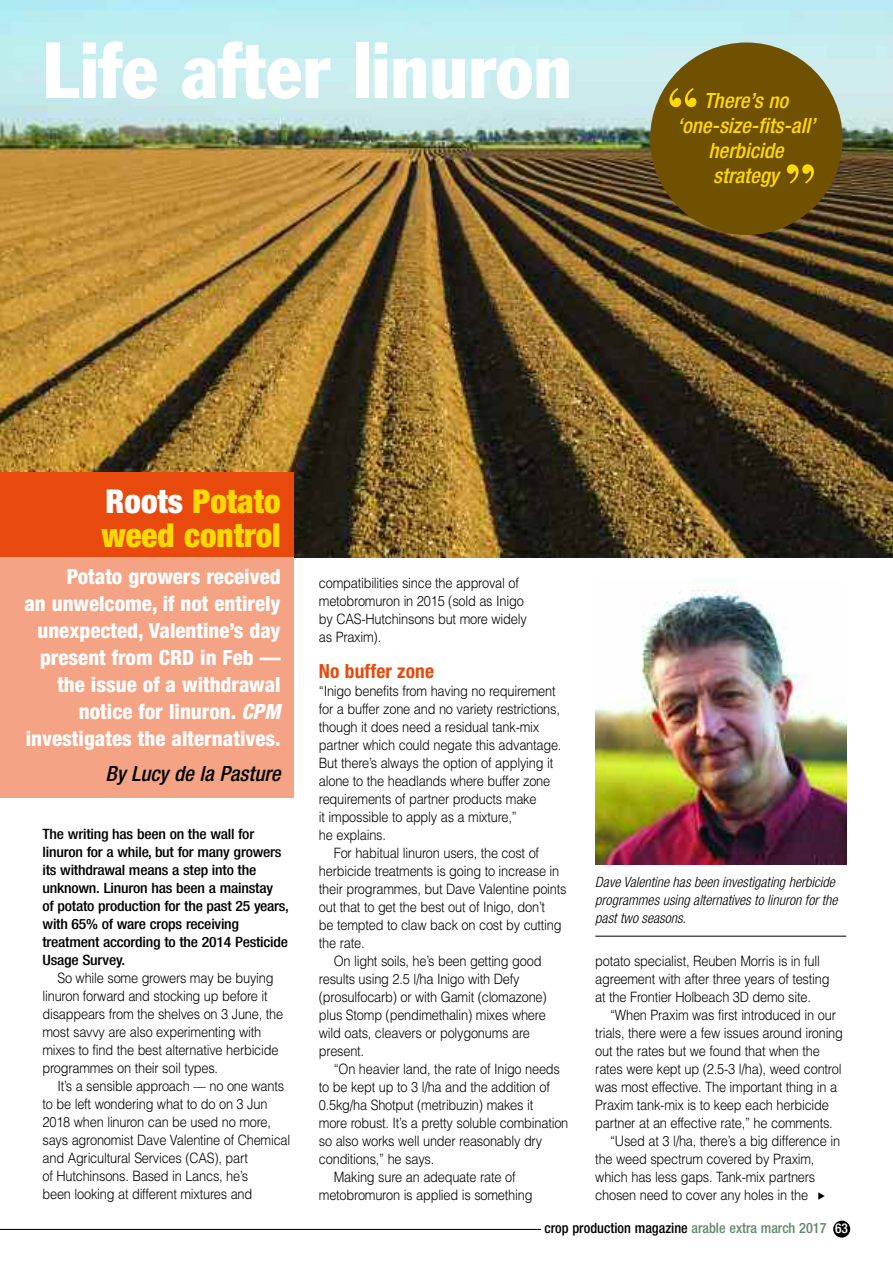
<style>
.page{position:relative;width:893px;height:1263px;background:#fff}
.page>*{position:absolute;margin:0;border:0;box-sizing:border-box;transform-origin:0 0}
.t1{font:condensed 78px "Franklin Gothic";color:#fff}
.t2{font:700 58.95px "Bodoni BT";color:#ffd902}
.t3{font:900 condensed 33px/34.5px "Helvetica Neue";color:#ffd902}
.t4{font:800 condensed 21px/27px "Helvetica Neue";color:#fff;text-align:right}
.t5{font:italic 500 condensed 21px/25.2px "Helvetica Neue";color:#ffd902;text-align:center}
.t6{font:italic 500 condensed 21px "Helvetica Neue";color:#000}
.t7{font:700 condensed 19.5px "Helvetica Neue";letter-spacing:.005em;color:#e8490c}
.t8{font:300 14.25px/18px "Helvetica";letter-spacing:-.015em;color:#000;scale:.9 1}
.t9{font:500 condensed 14.25px/18px "Helvetica Neue";letter-spacing:-.015em;color:#000;scale:1.1 1}
.t10{font:italic 300 condensed 14.25px/18px "Helvetica Neue";color:#000}
.t11{font:500 condensed 14.25px "Helvetica Neue";letter-spacing:-.015em;color:#000}
.s1{color:#fff}
.s2{font-style:italic}
.s3{color:#60896c}
.s4{font-size:13.5px;color:#fff}
</style>
<div class="page">
<img style="left:0;top:0;width:893px;height:557px">
<div style="left:0;top:556px;width:293px;height:241px;background:#f4a485"></div>
<div style="left:0;top:473px;width:293px;height:84px;background:#e8490c"></div>
<div style="left:650px;top:43px;width:193px;height:192px;background:#705102;border-radius:50%"></div>
<img style="left:595px;top:579px;width:251px;height:285px">
<hr style="left:595px;top:936px;width:251px;height:1px;background:#000">
<div style="left:833px;top:1220px;width:17px;height:17px;background:#000;border-radius:50%"></div>
<hr style="left:0;top:1229px;width:541px;height:1px;background:#000">
<h1 class="t1" style="left:43px;top:43px;width:531px">Life after linuron</h1>
<h2 class="t2" style="left:666px;top:89px;width:35px">“</h2>
<h3 class="t5" style="left:677px;top:89px;width:140px">There’s no ‘one-size-fits-all’ herbicide strategy</h3>
<h2 class="t2" style="left:783px;top:165px;width:35px">”</h2>
<h3 class="t3" style="left:101px;top:486px;width:181px"><span class="s1">Roots</span> Potato weed control</h3>
<h3 class="t4" style="left:24px;top:564px;width:258px">Potato growers received<br>an unwelcome, if not entirely unexpected, Valentine’s day present from CRD in Feb –– the issue of a withdrawal notice for linuron. <span class="s2">CPM </span>investigates the alternatives.</h3>
<h3 class="t6" style="left:105px;top:766px;width:177px">By Lucy de la Pasture</h3>
<p class="t9" style="left:43px;top:826px;width:226px">The writing has been on the wall for linuron for a while, but for many growers its withdrawal means a step into the unknown. Linuron has been a mainstay<br>of potato production for the past 25 years, with 65% of ware crops receiving treatment according to the 2014 Pesticide Usage Survey.</p>
<p class="t8" style="left:43px;top:969px;width:269px;text-indent:15px">So while some growers may be buying linuron forward and stocking up before it disappears from the shelves on 3 June, the most savvy are also experimenting with mixes to find the best alternative herbicide programmes on their soil types.</p>
<p class="t8" style="left:43px;top:1077px;width:277px;text-indent:15px">It’s a sensible approach –– no one wants to be left wondering what to do on 3 Jun 2018 when linuron can be used no more, says agronomist Dave Valentine of Chemical and Agricultural Services (CAS), part<br>of Hutchinsons. Based in Lancs, he’s<br>been looking at different mixtures and</p>
<p class="t8" style="left:319px;top:574px;width:232px">compatibilities since the approval of metobromuron in 2015 (sold as Inigo by CAS-Hutchinsons but more widely as Praxim).</p>
<h3 class="t7" style="left:319px;top:664px;width:117px">No buffer zone</h3>
<p class="t8" style="left:319px;top:682px;width:264px">“Inigo benefits from having no requirement</p>
<p class="t8" style="left:319px;top:700px;width:269px">for a buffer zone and no variety restrictions,</p>
<p class="t8" style="left:319px;top:718px;width:246px">though it does need a residual tank-mix</p>
<p class="t8" style="left:319px;top:736px;width:271px">partner which could negate this advantage.</p>
<p class="t8" style="left:319px;top:754px;width:262px">But there’s always the option of applying it</p>
<p class="t8" style="left:319px;top:772px;width:259px">alone to the headlands where buffer zone</p>
<p class="t8" style="left:319px;top:790px;width:243px">requirements of partner products make</p>
<p class="t8" style="left:319px;top:808px;width:221px">it impossible to apply as a mixture,”</p>
<p class="t8" style="left:319px;top:826px;width:76px">he explains.</p>
<p class="t8" style="left:334px;top:844px;width:230px">For habitual linuron users, the cost of</p>
<p class="t8" style="left:319px;top:862px;width:269px">herbicide treatments is going to increase in</p>
<p class="t8" style="left:319px;top:880px;width:277px">their programmes, but Dave Valentine points</p>
<p class="t8" style="left:319px;top:898px;width:253px">out that to get the best out of Inigo, don’t</p>
<p class="t8" style="left:319px;top:916px;width:271px">be tempted to claw back on cost by cutting</p>
<p class="t8" style="left:319px;top:934px;width:52px">the rate.</p>
<p class="t8" style="left:334px;top:952px;width:232px">On light soils, he’s been getting good</p>
<p class="t8" style="left:319px;top:970px;width:224px">results using 2.5 l/ha Inigo with Defy</p>
<p class="t8" style="left:319px;top:988px;width:255px">(prosulfocarb) or with Gamit (clomazone)</p>
<p class="t8" style="left:319px;top:1006px;width:254px">plus Stomp (pendimethalin) mixes where</p>
<p class="t8" style="left:319px;top:1024px;width:236px">wild oats, cleavers or polygonums are</p>
<p class="t8" style="left:319px;top:1042px;width:52px">present.</p>
<p class="t8" style="left:334px;top:1060px;width:253px">“On heavier land, the rate of Inigo needs</p>
<p class="t8" style="left:319px;top:1078px;width:258px">to be kept up to 3 l/ha and the addition of</p>
<p class="t8" style="left:319px;top:1096px;width:240px">0.5kg/ha Shotput (metribuzin) makes it</p>
<p class="t8" style="left:319px;top:1114px;width:279px">more robust. It’s a pretty soluble combination</p>
<p class="t8" style="left:319px;top:1132px;width:250px">so also works well under reasonably dry</p>
<p class="t8" style="left:319px;top:1150px;width:130px">conditions,” he says.</p>
<p class="t8" style="left:334px;top:1168px;width:203px">Making sure an adequate rate of</p>
<p class="t8" style="left:319px;top:1186px;width:239px">metobromuron is applied is something</p>
<p class="t10" style="left:595px;top:874px;width:244px">Dave Valentine has been investigating herbicide programmes using alternatives to linuron for the past two seasons.</p>
<p class="t8" style="left:595px;top:952px;width:262px">potato specialist, Reuben Morris is in full agreement with after three years of testing at the Frontier Holbeach 3D demo site.</p>
<p class="t8" style="left:610px;top:1006px;width:252px">“When Praxim was first introduced in our</p>
<p class="t8" style="left:595px;top:1024px;width:277px">trials, there were a few issues around ironing</p>
<p class="t8" style="left:595px;top:1042px;width:251px">out the rates but we found that when the</p>
<p class="t8" style="left:595px;top:1060px;width:275px">rates were kept up (2.5-3 l/ha), weed control</p>
<p class="t8" style="left:595px;top:1078px;width:270px">was most effective. The important thing in a</p>
<p class="t8" style="left:595px;top:1096px;width:261px">Praxim tank-mix is to keep each herbicide</p>
<p class="t8" style="left:595px;top:1114px;width:265px">partner at an effective rate,” he comments.</p>
<p class="t8" style="left:610px;top:1132px;width:257px">“Used at 3 l/ha, there’s a big difference in</p>
<p class="t8" style="left:595px;top:1150px;width:245px">the weed spectrum covered by Praxim,</p>
<p class="t8" style="left:595px;top:1168px;width:246px">which has less gaps. Tank-mix partners</p>
<p class="t8" style="left:595px;top:1186px;width:238px">chosen need to cover any holes in the</p>
<p class="t11" style="left:544px;top:1223px;width:305px">crop production magazine <span class="s3">arable extra march 2017</span> <span class="s4">63</span></p>
</div>
